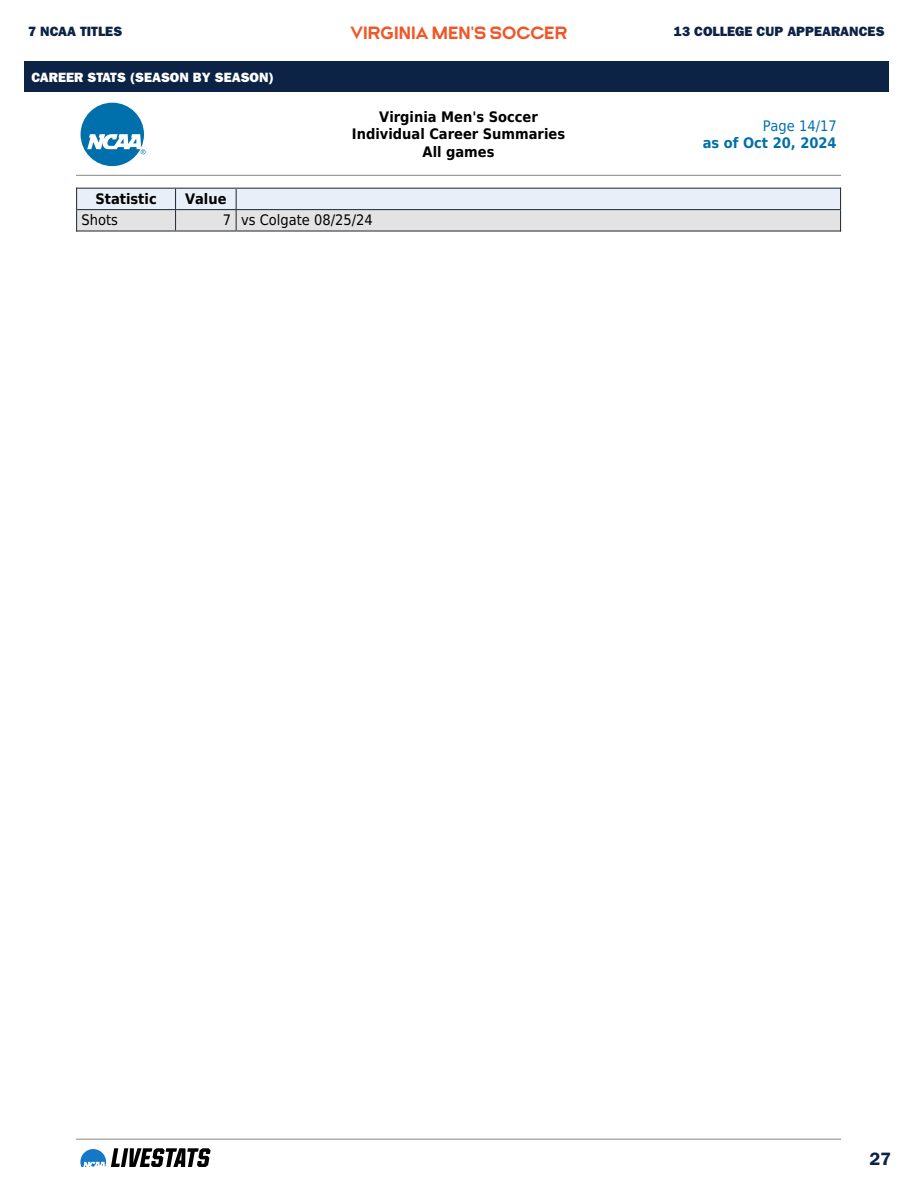
<style>
.page{position:relative;width:918px;height:1188px;background:#fff}
.page>*{position:absolute;margin:0;border:0;box-sizing:border-box;transform-origin:0 0}
.t1{font:700 18px "Cavalier";color:#f05627}
.t2{font:600 18px "ITC Franklin Gothic Std";color:#0c2345}
.t3{font:700 14.55px/17.4px "DejaVu Sans Condensed";color:#000;text-align:center}
.t4{font:700 14.55px/17.4px "DejaVu Sans Condensed";color:#0070ac;text-align:right}
.t5{font:14.55px "DejaVu Sans Condensed";color:#000}
.t6{font:13.5px "ITC Franklin Gothic Std Hvy";color:#0c2345}
.t7{font:13.5px "ITC Franklin Gothic Std Hvy";color:#fff}
.s1{font-weight:400}
</style>
<div class="page">
<div style="left:25px;top:62px;width:864px;height:30px;background:#0c2345"></div>
<svg style="left:81px;top:103px;width:65px;height:63px"></svg>
<hr style="left:76px;top:175px;width:765px;height:1px;background:#888">
<hr style="left:76px;top:1139px;width:765px;height:1px;background:#888">
<svg style="left:80px;top:1148px;width:131px;height:19px"></svg>
<div style="left:77px;top:189px;width:99px;height:21px;background:#e8eff8"></div>
<div style="left:176px;top:189px;width:61px;height:21px;background:#e8eff8"></div>
<div style="left:237px;top:189px;width:603px;height:21px;background:#e8eff8"></div>
<div style="left:77px;top:210px;width:99px;height:20px;background:#e3e3e3"></div>
<div style="left:176px;top:210px;width:61px;height:20px;background:#e3e3e3"></div>
<div style="left:237px;top:210px;width:603px;height:20px;background:#e3e3e3"></div>
<hr style="left:78px;top:209px;width:98px;height:1px;background:#2d353c">
<hr style="left:77px;top:188px;width:99px;height:1px;background:#2d353c">
<hr style="left:177px;top:209px;width:59px;height:1px;background:#2d353c">
<hr style="left:177px;top:188px;width:59px;height:1px;background:#2d353c">
<hr style="left:237px;top:209px;width:602px;height:1px;background:#2d353c">
<hr style="left:237px;top:188px;width:604px;height:1px;background:#2d353c">
<svg style="left:175px;top:189px;width:1px;height:41px"></svg>
<svg style="left:76px;top:188px;width:1px;height:43px"></svg>
<hr style="left:77px;top:230px;width:99px;height:2px;background:#2d353c">
<svg style="left:236px;top:189px;width:1px;height:41px"></svg>
<hr style="left:177px;top:230px;width:59px;height:2px;background:#2d353c">
<svg style="left:840px;top:189px;width:1px;height:41px"></svg>
<hr style="left:237px;top:230px;width:604px;height:2px;background:#2d353c">
<p class="t6" style="left:28px;top:23px;width:96px">7 NCAA TITLES</p>
<p class="t1" style="left:350px;top:23px;width:219px">VIRGINIA MEN'S SOCCER</p>
<p class="t6" style="left:674px;top:23px;width:212px">13 COLLEGE CUP APPEARANCES</p>
<p class="t7" style="left:31px;top:69px;width:244px">CAREER STATS (SEASON BY SEASON)</p>
<p class="t3" style="left:352px;top:108px;width:215px">Virginia Men's Soccer<br>Individual Career Summaries<br>All games</p>
<p class="t4" style="left:703px;top:117px;width:136px"><span class="s1">Page 14/17<br></span>as of Oct 20, 2024</p>
<p class="t3" style="left:95px;top:190px;width:63px">Statistic</p>
<p class="t3" style="left:185px;top:190px;width:43px">Value</p>
<p class="t5" style="left:81px;top:207px;width:38px">Shots</p>
<p class="t5" style="left:223px;top:207px;width:151px">7 vs Colgate 08/25/24</p>
<p class="t2" style="left:869px;top:1148px;width:23px">27</p>
</div>
